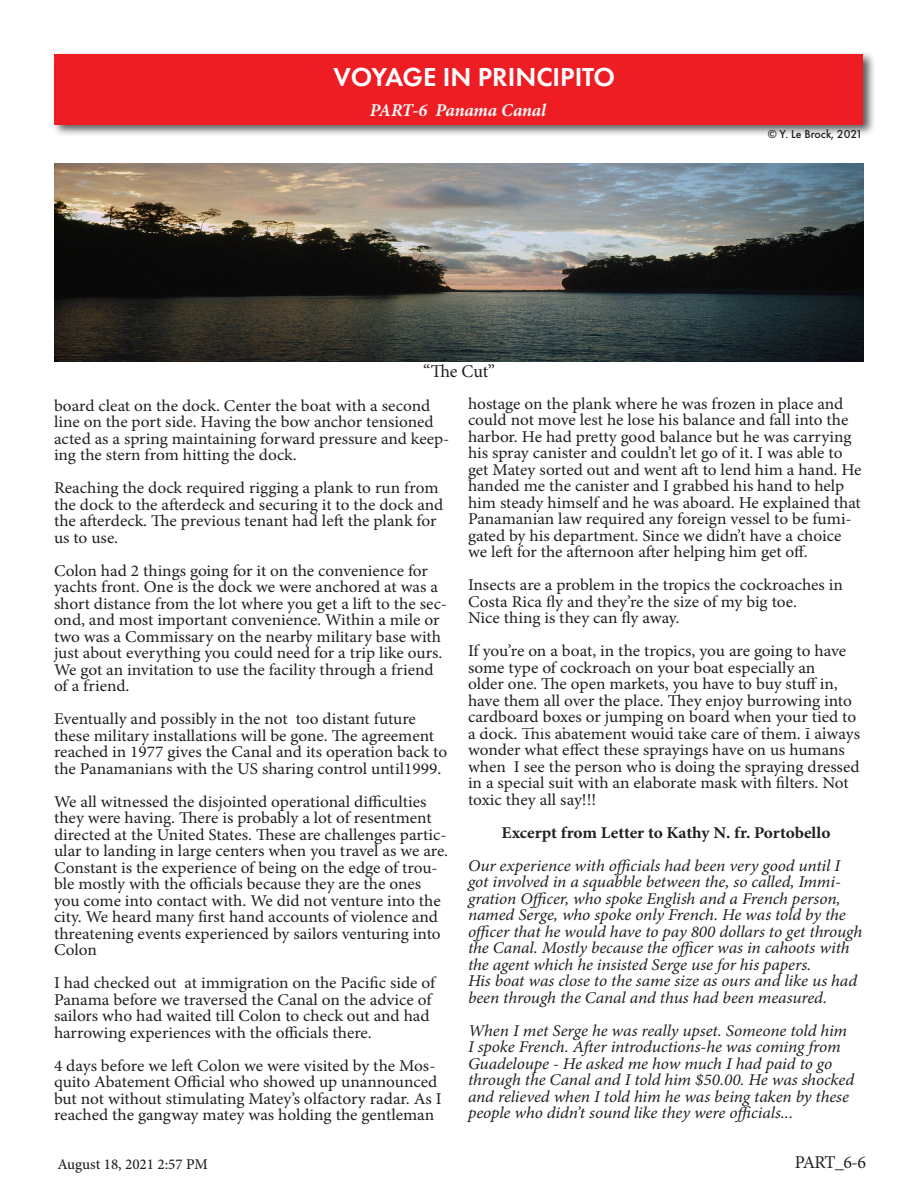
<style>
.page{position:relative;width:918px;height:1188px;background:#fff}
.page>*{position:absolute;margin:0;border:0;box-sizing:border-box;transform-origin:0 0}
.t1{font:600 27px "Futura PT";color:#fff}
.t2{font:italic 700 18px "Minion Pro";letter-spacing:-.01em;color:#f7f7f8}
.t3{font:18px "Minion Pro";letter-spacing:-.035em;color:#231f20}
.t4{font:16.5px/16.5px "Minion Pro";letter-spacing:-.005em;color:#231f20;scale:1.05 1}
.t5{font:italic 16.5px/16.5px "Minion Pro";letter-spacing:-.005em;color:#231f20;scale:1.05 1}
.t6{font:700 16.5px "Minion Pro";letter-spacing:-.005em;color:#231f20;scale:1.05 1}
.t7{font:500 15px "Minion Pro";color:#231f20}
.t8{font:500 12px "Futura PT";color:#231f20}
</style>
<div class="page">
<div style="left:51px;top:51px;width:825px;height:87px;background:#231f20;opacity:.75"></div>
<div style="left:55px;top:54px;width:808px;height:71px;background:#ee1d23"></div>
<img style="left:54px;top:164px;width:810px;height:198px">
<h1 class="t1" style="left:333px;top:60px;width:283px">VOYAGE IN PRINCIPITO</h1>
<p class="t2" style="left:370px;top:97px;width:178px">PART-6 Panama Canal</p>
<p class="t8" style="left:768px;top:127px;width:96px">© Y. Le Brock, 2021</p>
<p class="t3" style="left:423px;top:359px;width:73px">“The Cut”</p>
<p class="t4" style="left:468px;top:395px;width:376px">hostage on the plank where he was frozen in place and could not move lest he lose his balance and fall into the harbor. He had pretty good balance but he was carrying his spray canister and couldn’t let go of it. I was able to get Matey sorted out and went aft to lend him a hand. He handed me the canister and I grabbed his hand to help him steady himself and he was aboard. He explained that Panamanian law required any foreign vessel to be fumi&shy;gated by his department. Since we didn’t have a choice we left for the afternoon after helping him get off.</p>
<p class="t4" style="left:468px;top:577px;width:359px">Insects are a problem in the tropics the cockroaches in<br>Costa Rica fly and they’re the size of my big toe.</p>
<p class="t4" style="left:468px;top:610px;width:203px">Nice thing is they can fly away.</p>
<p class="t4" style="left:468px;top:643px;width:375px">If you’re on a boat, in the tropics, you are going to have some type of cockroach on your boat especially an<br>older one. The open markets, you have to buy stuff in, have them all over the place. They enjoy burrowing into cardboard boxes or jumping on board when your tied to a dock. This abatement would take care of them. I always wonder what effect these sprayings have on us humans when I see the person who is doing the spraying dressed in a special suit with an elaborate mask with filters. Not toxic they all say!!!</p>
<p class="t6" style="left:501px;top:821px;width:315px">Excerpt from Letter to Kathy N. fr. Portobello</p>
<p class="t5" style="left:468px;top:857px;width:377px">Our experience with officials had been very good until I got involved in a squabble between the, so called, Immi&shy;gration Officer, who spoke English and a French person, named Serge, who spoke only French. He was told by the officer that he would have to pay 800 dollars to get through the Canal. Mostly because the officer was in cahoots with the agent which he insisted Serge use for his papers.</p>
<p class="t5" style="left:468px;top:973px;width:372px">His boat was close to the same size as ours and like us had been through the Canal and thus had been measured.</p>
<p class="t5" style="left:468px;top:1022px;width:369px">When I met Serge he was really upset. Someone told him I spoke French. After introductions-he was coming from Guadeloupe - He asked me how much I had paid to go through the Canal and I told him $50.00. He was shocked and relieved when I told him he was being taken by these people who didn’t sound like they were officials...</p>
<p class="t4" style="left:54px;top:398px;width:378px">board cleat on the dock. Center the boat with a second line on the port side. Having the bow anchor tensioned acted as a spring maintaining forward pressure and keep&shy;ing the stern from hitting the dock.</p>
<p class="t4" style="left:54px;top:480px;width:372px">Reaching the dock required rigging a plank to run from the dock to the afterdeck and securing it to the dock and the afterdeck. The previous tenant had left the plank for us to use.</p>
<p class="t4" style="left:54px;top:563px;width:376px">Colon had 2 things going for it on the convenience for yachts front. One is the dock we were anchored at was a short distance from the lot where you get a lift to the sec&shy;ond, and most important convenience. Within a mile or two was a Commissary on the nearby military base with just about everything you could need for a trip like ours.<br>We got an invitation to use the facility through a friend of a friend.</p>
<p class="t4" style="left:54px;top:711px;width:376px">Eventually and possibly in the not too distant future these military installations will be gone. The agreement reached in 1977 gives the Canal and its operation back to the Panamanians with the US sharing control until1999.</p>
<p class="t4" style="left:54px;top:794px;width:377px">We all witnessed the disjointed operational difficulties they were having. There is probably a lot of resentment directed at the United States. These are challenges partic&shy;ular to landing in large centers when you travel as we are.<br>Constant is the experience of being on the edge of trou&shy;ble mostly with the officials because they are the ones you come into contact with. We did not venture into the city. We heard many first hand accounts of violence and threatening events experienced by sailors venturing into Colon</p>
<p class="t4" style="left:54px;top:975px;width:365px">I had checked out at immigration on the Pacific side of Panama before we traversed the Canal on the advice of sailors who had waited till Colon to check out and had harrowing experiences with the officials there.</p>
<p class="t4" style="left:54px;top:1058px;width:371px">4 days before we left Colon we were visited by the Mos&shy;quito Abatement Official who showed up unannounced but not without stimulating Matey’s olfactory radar. As I reached the gangway matey was holding the gentleman</p>
<p class="t7" style="left:57px;top:1154px;width:152px">August 18, 2021 2:57 PM</p>
<p class="t3" style="left:795px;top:1150px;width:73px">PART_6-6</p>
</div>
